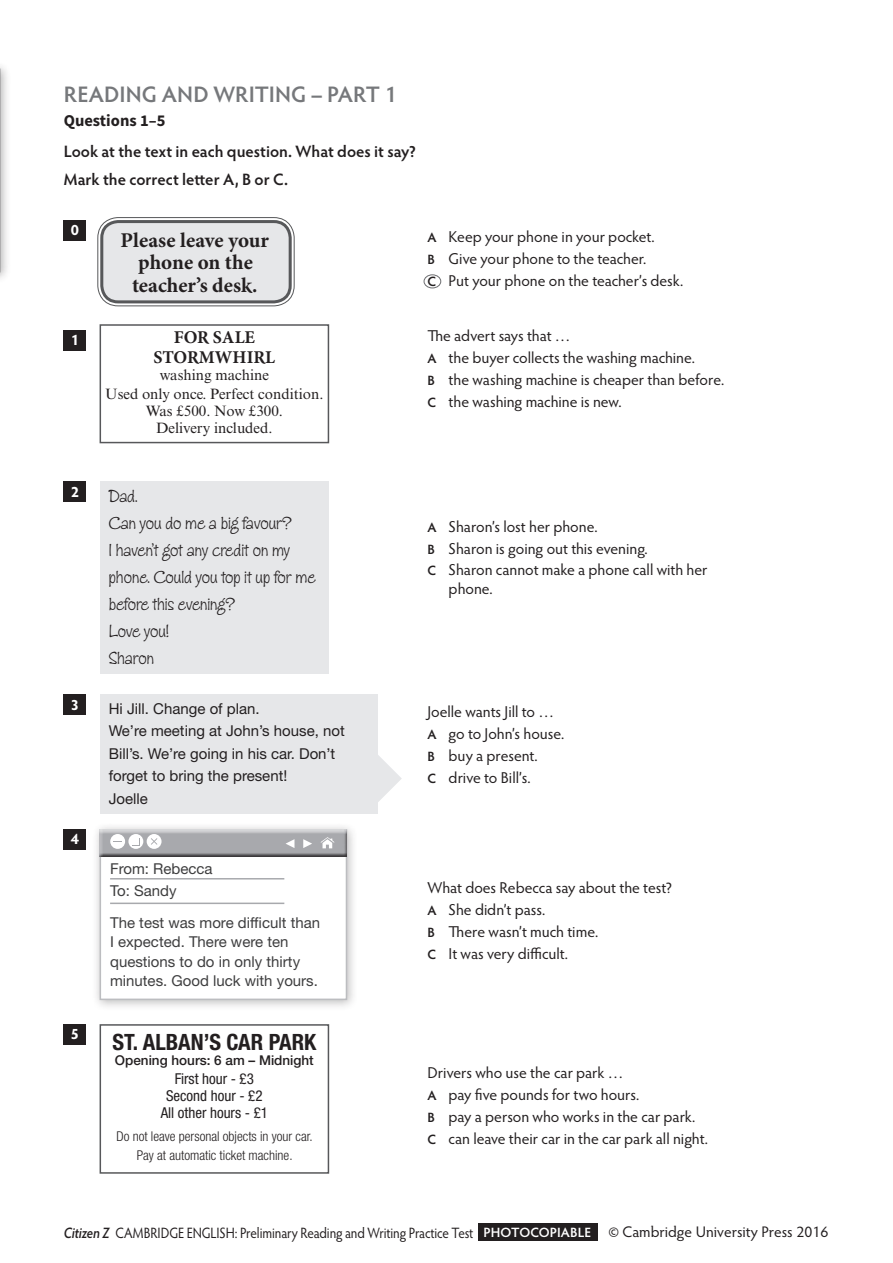
<style>
.page{position:relative;width:893px;height:1263px;background:#fff}
.page>*{position:absolute;margin:0;border:0;box-sizing:border-box;transform-origin:0 0}
.t1{font:600 22.5px "Hypatia Sans Pro";letter-spacing:.005em;color:#76787b}
.t2{font:700 condensed 22.5px "Helvetica Neue LT Std";color:#231f20}
.t3{font:700 21px/22.5px "Minion Pro";color:#231f20;text-align:center}
.t4{font:18px/27px "Zipty Do Std";color:#231f20}
.t5{font:700 18px/19.8px "Minion Pro";color:#231f20;text-align:center}
.t6{font:600 16.5px/27.6px "Hypatia Sans Pro";color:#231f20}
.t7{font:700 16.5px "Source Sans Pro";color:#231f20}
.t8{font:15.75px/21.9px "Hypatia Sans Pro";color:#231f20}
.t9{font:15px/19.5px "Helvetica Neue LT Std";color:#3e3e3f}
.t10{font:15px/22.5px "Helvetica Neue LT Std";color:#231f20}
.t11{font:15px "Hypatia Sans Pro";letter-spacing:-.01em;color:#231f20;scale:.88 1}
.t12{font:15px/19px "Times New Roman MT Std";color:#231f20;text-align:center}
.t13{font:condensed 15px/16.8px "Helvetica Neue LT Std";color:#231f20;text-align:center}
.t14{font:700 15px "Hypatia Sans Pro";color:#fff}
.t15{font:300 condensed 13.5px/18.8px "Helvetica Neue LT Std";color:#231f20;text-align:center}
.t16{font:500 13.5px "Helvetica Neue LT Std";color:#231f20}
.s1{font-weight:600;font-size:13.5px}
.s2{font-weight:600;font-style:italic}
.s3{font-weight:600;font-size:13.5px;color:#fff}
.s4{font-size:15.3px}
</style>
<div class="page">
<div style="left:478px;top:1223px;width:120px;height:17px;background:#231f20"></div>
<div style="left:0;top:60px;width:11px;height:223px;background:#231f20;opacity:.35"></div>
<div style="left:100px;top:220px;width:192px;height:83px;background:#e6e7e9;border-radius:18px"></div>
<div style="left:97px;top:217px;width:198px;height:89px;border:1px solid #57585a;border-radius:20px"></div>
<div style="left:100px;top:220px;width:192px;height:83px;border:3px solid #57585a;border-radius:17px"></div>
<div style="left:100px;top:324px;width:229px;height:119px;border:2px solid #57585a"></div>
<div style="left:100px;top:1024px;width:229px;height:150px;border:2px solid #57585a"></div>
<div style="left:100px;top:481px;width:228px;height:193px;background:#e6e7e9"></div>
<div style="left:100px;top:694px;width:277px;height:120px;background:#e6e7e9"></div>
<svg style="left:377px;top:753px;width:25px;height:53px"></svg>
<div style="left:92px;top:821px;width:266px;height:190px;background:#231f20;opacity:.3"></div>
<div style="left:100px;top:829px;width:247px;height:171px;background:#fff;border:2px solid #bcbdc0"></div>
<div style="left:95px;top:825px;width:256px;height:32px;background:#f5f5f5"></div>
<div style="left:97px;top:827px;width:255px;height:30px;background:#231f20;opacity:.75"></div>
<div style="left:110px;top:834px;width:15px;height:15px;background:#fff;border-radius:50%"></div>
<div style="left:147px;top:834px;width:15px;height:15px;background:#fff;border-radius:50%"></div>
<svg style="left:151px;top:838px;width:6px;height:7px"></svg>
<svg style="left:128px;top:834px;width:15px;height:15px"></svg>
<div style="left:132px;top:838px;width:7px;height:7px;background:#fff"></div>
<svg style="left:303px;top:839px;width:9px;height:9px"></svg>
<svg style="left:286px;top:839px;width:8px;height:9px"></svg>
<svg style="left:321px;top:837px;width:13px;height:11px"></svg>
<hr style="left:110px;top:878px;width:174px;height:1px;background:#a8a9ad">
<hr style="left:110px;top:902px;width:174px;height:2px;background:#a8a9ad">
<div style="left:64px;top:220px;width:22px;height:20px;background:#231f20"></div>
<div style="left:64px;top:330px;width:22px;height:20px;background:#231f20"></div>
<div style="left:64px;top:481px;width:22px;height:21px;background:#231f20"></div>
<div style="left:64px;top:694px;width:22px;height:21px;background:#231f20"></div>
<div style="left:64px;top:829px;width:22px;height:20px;background:#231f20"></div>
<div style="left:64px;top:1024px;width:22px;height:20px;background:#231f20"></div>
<div style="left:424px;top:274px;width:17px;height:14px;border:1px solid #6c6d70;border-radius:50%"></div>
<h1 class="t1" style="left:64px;top:78px;width:334px">READING AND WRITING – PART 1</h1>
<p class="t7" style="left:64px;top:109px;width:103px">Questions 1–5</p>
<p class="t6" style="left:64px;top:137px;width:354px">Look at the text in each question. What does it say?<br>Mark the correct letter A, B or C.</p>
<p class="t14" style="left:71px;top:219px;width:10px">0</p>
<p class="t14" style="left:71px;top:329px;width:10px">1</p>
<h2 class="t3" style="left:121px;top:229px;width:150px">Please leave your phone on the teacher’s desk.</h2>
<p class="t5" style="left:154px;top:327px;width:123px">FOR SALE<br>STORMWHIRL</p>
<p class="t12" style="left:105px;top:365px;width:220px">washing machine<br>Used only once. Perfect condition.</p>
<p class="t12" style="left:146px;top:402px;width:139px;line-height:16.8px">Was £500. Now £300.<br>Delivery included.</p>
<p class="t8" style="left:427px;top:225px;width:257px"><span class="s1">A</span> Keep your phone in your pocket.<br><span class="s1">B</span> Give your phone to the teacher.<br><span class="s1">C</span> Put your phone on the teacher’s desk.</p>
<p class="t8" style="left:427px;top:324px;width:298px">The advert says that …<br><span class="s1">A</span> the buyer collects the washing machine.<br><span class="s1">B</span> the washing machine is cheaper than before.<br><span class="s1">C</span> the washing machine is new.</p>
<p class="t14" style="left:71px;top:481px;width:10px">2</p>
<p class="t14" style="left:71px;top:694px;width:10px">3</p>
<p class="t14" style="left:71px;top:828px;width:10px">4</p>
<p class="t14" style="left:71px;top:1023px;width:10px">5</p>
<p class="t4" style="left:109px;top:483px;width:208px">Dad.<br>Can you do me a big favour?<br>I haven’t got any credit on my phone. Could you top it up for me before this evening?<br>Love you!<br>Sharon</p>
<p class="t10" style="left:109px;top:697px;width:237px">Hi Jill. Change of plan.<br>We’re meeting at John’s house, not<br>Bill’s. We’re going in his car. Don’t forget to bring the present!<br>Joelle</p>
<p class="t9" style="left:110px;top:857px;width:104px;line-height:22.5px">From: Rebecca<br>To: Sandy</p>
<p class="t9" style="left:110px;top:912px;width:212px">The test was more difficult than<br>I expected. There were ten questions to do in only thirty minutes. Good luck with yours.</p>
<h1 class="t2" style="left:112px;top:1028px;width:205px">ST. ALBAN’S CAR PARK</h1>
<p class="t16" style="left:115px;top:1052px;width:200px">Opening hours: 6 am – Midnight</p>
<p class="t13" style="left:161px;top:1070px;width:109px">First hour - £3<br>Second hour - £2<br>All other hours - £1</p>
<p class="t15" style="left:116px;top:1127px;width:198px">Do not leave personal objects in your car.<br>Pay at automatic ticket machine.</p>
<p class="t8" style="left:427px;top:515px;width:282px"><span class="s1">A</span> Sharon’s lost her phone.<br><span class="s1">B</span> Sharon is going out this evening.<br><span class="s1">C</span> Sharon cannot make a phone call with her</p>
<p class="t8" style="left:449px;top:577px;width:46px">phone.</p>
<p class="t8" style="left:427px;top:700px;width:138px">Joelle wants Jill to …<br><span class="s1">A</span> go to John’s house.<br><span class="s1">B</span> buy a present.<br><span class="s1">C</span> drive to Bill’s.</p>
<p class="t8" style="left:427px;top:876px;width:247px">What does Rebecca say about the test?<br><span class="s1">A</span> She didn’t pass.<br><span class="s1">B</span> There wasn’t much time.<br><span class="s1">C</span> It was very difficult.</p>
<p class="t8" style="left:427px;top:1061px;width:282px">Drivers who use the car park …<br><span class="s1">A</span> pay five pounds for two hours.<br><span class="s1">B</span> pay a person who works in the car park.<br><span class="s1">C</span> can leave their car in the car park all night.</p>
<p class="t11" style="left:64px;top:1222px;width:870px"><span class="s2">Citizen Z</span> CAMBRIDGE ENGLISH: Preliminary Reading and Writing Practice Test <span class="s3">PHOTOCOPIABLE</span> <span class="s4">© Cambridge University Press 2016</span></p>
</div>
